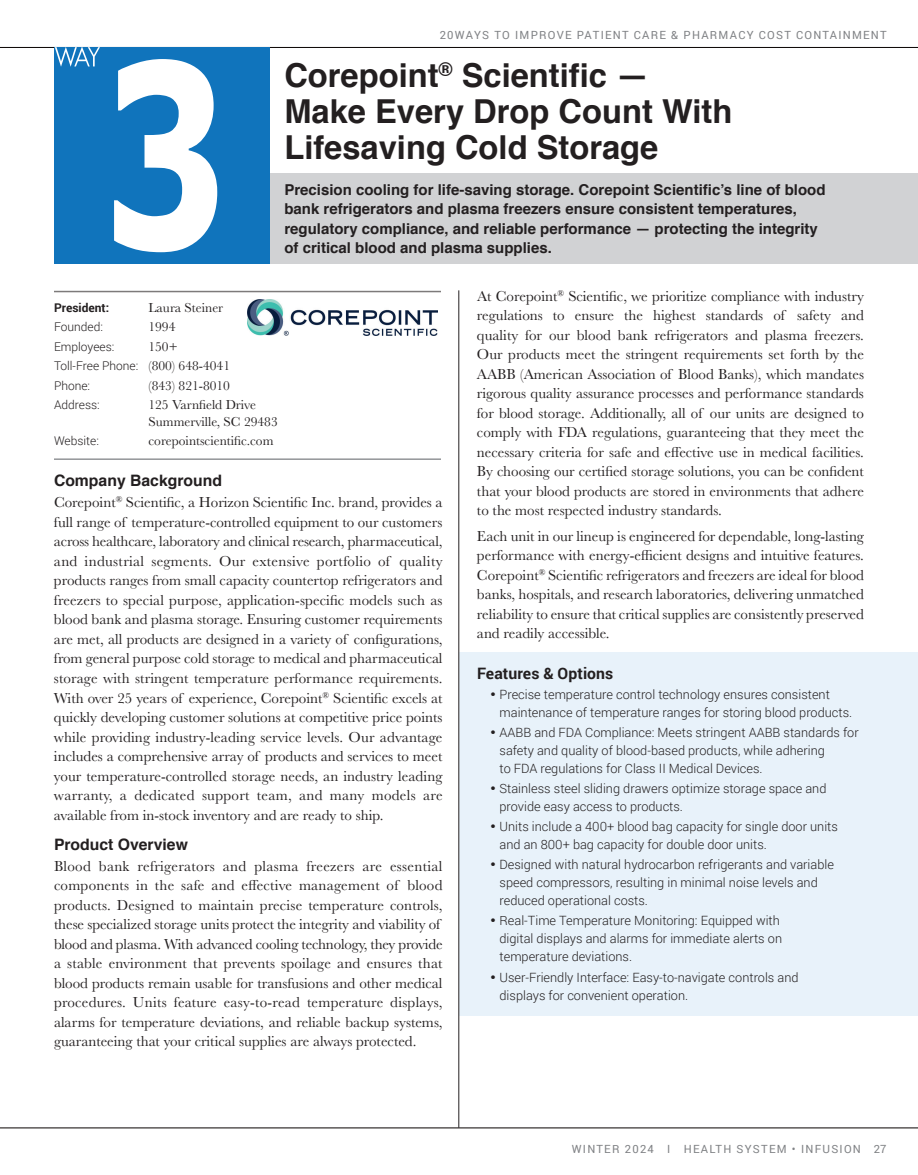
<style>
.page{position:relative;width:918px;height:1175px;background:#fff}
.page>*{position:absolute;margin:0;border:0;box-sizing:border-box;transform-origin:0 0}
.t1{font:700 33px/36px "Helvetica";color:#231f20}
.t2{font:700 15.75px "Helvetica";color:#231f20}
.t3{font:700 15.75px "Roboto";letter-spacing:.005em;color:#231f20}
.t4{font:15px/19.5px "Baskerville";color:#231f20;text-align:justify}
.t5{font:700 15px/19.5px "Helvetica";color:#231f20}
.t6{font:13.5px/16.5px "Baskerville";color:#231f20}
.t7{font:300 12.75px/18px "Roboto";color:#231f20}
.t8{font:300 12px/19.5px "Roboto";color:#231f20}
.t9{font:700 12px "Roboto";color:#231f20}
.t10{font:11.25px "Roboto";letter-spacing:.11em;color:#808285}
.s1{font-family:"Baskerville";font-weight:400;font-size:13.5px}
.s2{font-family:"Baskerville";font-weight:400;font-size:15px}
</style>
<div class="page">
<hr style="left:0;top:47px;width:918px;height:1px;background:#080302">
<hr style="left:54px;top:291px;width:387px;height:1px;background:#7d7a7a">
<div style="left:459px;top:653px;width:459px;height:362px;background:#e8f2fa"></div>
<div style="left:55px;top:173px;width:863px;height:90px;background:#d1d2d4"></div>
<hr style="left:54px;top:458px;width:387px;height:2px;background:#939598">
<div style="left:54px;top:47px;width:216px;height:216px;background:#1074bc"></div>
<svg style="left:114px;top:59px;width:103px;height:193px"></svg>
<svg style="left:55px;top:47px;width:45px;height:20px"></svg>
<hr style="left:0;top:1127px;width:918px;height:1px;background:#080302">
<img style="left:248px;top:299px;width:189px;height:37px">
<hr style="left:459px;top:290px;width:1px;height:837px;background:#231f20">
<p class="t10" style="left:440px;top:27px;width:448px">20WAYS TO IMPROVE PATIENT CARE &amp; PHARMACY COST CONTAINMENT</p>
<h1 class="t1" style="left:284px;top:58px;width:450px">Corepoint<sup>®</sup> Scientific —<br>Make Every Drop Count With<br>Lifesaving Cold Storage</h1>
<p class="t5" style="left:284px;top:180px;width:543px">Precision cooling for life-saving storage. Corepoint Scientific’s line of blood bank refrigerators and plasma freezers ensure consistent temperatures, regulatory compliance, and reliable performance — protecting the integrity of critical blood and plasma supplies.</p>
<p class="t9" style="left:54px;top:299px;width:57px">President:</p>
<p class="t6" style="left:149px;top:299px;width:76px">Laura Steiner</p>
<p class="t8" style="left:54px;top:317px;width:50px">Founded:</p>
<p class="t6" style="left:148px;top:319px;width:28px">1994</p>
<p class="t8" style="left:54px;top:336px;width:62px">Employees:</p>
<p class="t6" style="left:148px;top:338px;width:31px">150+</p>
<p class="t8" style="left:54px;top:356px;width:178px">Toll-Free Phone: <span class="s1">(800) 648-4041<br></span>Phone:</p>
<p class="t6" style="left:148px;top:377px;width:83px">(843) 821-8010</p>
<p class="t8" style="left:54px;top:395px;width:47px">Address:</p>
<p class="t6" style="left:148px;top:397px;width:131px">125 Varnfield Drive<br>Summerville, SC 29483</p>
<p class="t8" style="left:54px;top:431px;width:46px">Website:</p>
<p class="t6" style="left:149px;top:433px;width:127px">corepointscientific.com</p>
<p class="t2" style="left:54px;top:468px;width:170px">Company Background</p>
<p class="t4" style="left:54px;top:493px;width:390px">Corepoint<sup>®</sup> Scientific, a Horizon Scientific Inc. brand, provides a full range of temperature-controlled equipment to our customers across healthcare, laboratory and clinical research, pharmaceutical, and industrial segments. Our extensive portfolio of quality products ranges from small capacity countertop refrigerators and freezers to special purpose, application-specific models such as blood bank and plasma storage. Ensuring customer requirements are met, all products are designed in a variety of configurations, from general purpose cold storage to medical and pharmaceutical storage with stringent temperature performance requirements.<br>With over 25 years of experience, Corepoint<sup>®</sup> Scientific excels at quickly developing customer solutions at competitive price points while providing industry-leading service levels. Our advantage includes a comprehensive array of products and services to meet your temperature-controlled storage needs, an industry leading warranty, a dedicated support team, and many models are available from in-stock inventory and are ready to ship.</p>
<p class="t2" style="left:54px;top:831px;width:135px">Product Overview</p>
<p class="t4" style="left:54px;top:856px;width:390px;text-align:left">Blood bank refrigerators and plasma freezers are essential components in the safe and effective management of blood products. Designed to maintain precise temperature controls, these specialized storage units protect the integrity and viability of blood and plasma. With advanced cooling technology, they provide a stable environment that prevents spoilage and ensures that blood products remain usable for transfusions and other medical procedures. Units feature easy-to-read temperature displays, alarms for temperature deviations, and reliable backup systems, guaranteeing that your critical supplies are always protected.</p>
<p class="t4" style="left:477px;top:286px;width:389px">At Corepoint<sup>®</sup> Scientific, we prioritize compliance with industry regulations to ensure the highest standards of safety and quality for our blood bank refrigerators and plasma freezers.<br>Our products meet the stringent requirements set forth by the AABB (American Association of Blood Banks), which mandates rigorous quality assurance processes and performance standards for blood storage. Additionally, all of our units are designed to comply with FDA regulations, guaranteeing that they meet the necessary criteria for safe and effective use in medical facilities.<br>By choosing our certified storage solutions, you can be confident that your blood products are stored in environments that adhere to the most respected industry standards.</p>
<p class="t4" style="left:477px;top:526px;width:389px">Each unit in our lineup is engineered for dependable, long-lasting performance with energy-efficient designs and intuitive features.<br>Corepoint<sup>®</sup> Scientific refrigerators and freezers are ideal for blood banks, hospitals, and research laboratories, delivering unmatched reliability to ensure that critical supplies are consistently preserved and readily accessible.</p>
<p class="t3" style="left:477px;top:662px;width:138px">Features &amp; Options</p>
<p class="t7" style="left:500px;top:684px;width:354px;text-indent:-9px"><span class="s2">•</span> Precise temperature control technology ensures consistent maintenance of temperature ranges for storing blood products.</p>
<p class="t7" style="left:500px;top:722px;width:361px;text-indent:-9px"><span class="s2">•</span> AABB and FDA Compliance: Meets stringent AABB standards for safety and quality of blood-based products, while adhering<br>to FDA regulations for Class II Medical Devices.</p>
<p class="t7" style="left:500px;top:779px;width:328px;text-indent:-9px"><span class="s2">•</span> Stainless steel sliding drawers optimize storage space and provide easy access to products.</p>
<p class="t7" style="left:500px;top:817px;width:340px;text-indent:-9px"><span class="s2">•</span> Units include a 400+ blood bag capacity for single door units and an 800+ bag capacity for double door units.</p>
<p class="t7" style="left:500px;top:855px;width:336px;text-indent:-9px"><span class="s2">•</span> Designed with natural hydrocarbon refrigerants and variable speed compressors, resulting in minimal noise levels and reduced operational costs.</p>
<p class="t7" style="left:500px;top:911px;width:284px;text-indent:-9px"><span class="s2">•</span> Real-Time Temperature Monitoring: Equipped with digital displays and alarms for immediate alerts on temperature deviations.</p>
<p class="t7" style="left:500px;top:967px;width:301px;text-indent:-9px"><span class="s2">•</span> User-Friendly Interface: Easy-to-navigate controls and displays for convenient operation.</p>
<p class="t10" style="left:572px;top:1141px;width:291px">WINTER 2024 I HEALTH SYSTEM • INFUSION</p>
<p class="t10" style="left:874px;top:1141px;width:14px">27</p>
</div>
